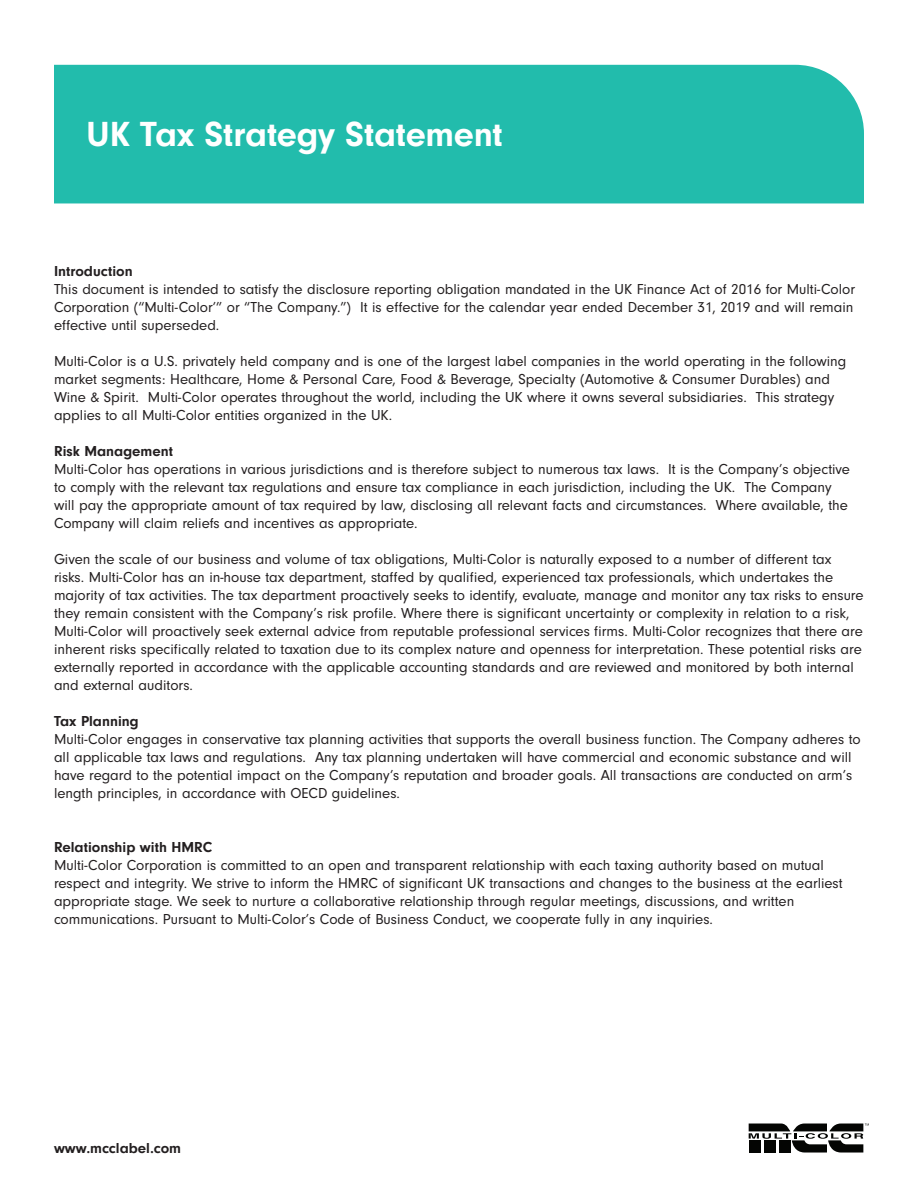
<style>
.page{position:relative;width:918px;height:1188px;background:#fff}
.page>*{position:absolute;margin:0;border:0;box-sizing:border-box;transform-origin:0 0}
.Main_title{font:700 36.15px "Neuzeit Gro";letter-spacing:-.005em;color:#fff}
.text{font:15px/18px "Neuzeit Gro";color:#231f20}
.text-2{font:700 15px "Neuzeit Gro";color:#231f20}
</style>
<div class="page">
<svg style="left:749px;top:1123px;width:119px;height:30px"></svg>
<div style="left:54px;top:65px;width:810px;height:138px;background:#22bcac"></div>
<p class="Main_title" style="left:86px;top:114px;width:418px">UK Tax Strategy Statement</p>
<p class="text-2" style="left:54px;top:263px;width:80px">Introduction</p>
<p class="text" style="left:54px;top:280px;width:803px;text-align:justify">This document is intended to satisfy the disclosure reporting obligation mandated in the UK Finance Act of 2016 for Multi-Color Corporation (“Multi-Color’” or “The Company.”) It is effective for the calendar year ended December 31, 2019 and will remain effective until superseded.</p>
<p class="text" style="left:54px;top:352px;width:794px">Multi-Color is a U.S. privately held company and is one of the largest label companies in the world operating in the following market segments: Healthcare, Home &amp; Personal Care, Food &amp; Beverage, Specialty (Automotive &amp; Consumer Durables) and Wine &amp; Spirit. Multi-Color operates throughout the world, including the UK where it owns several subsidiaries. This strategy applies to all Multi-Color entities organized in the UK.</p>
<p class="text-2" style="left:54px;top:443px;width:121px">Risk Management</p>
<p class="text" style="left:54px;top:460px;width:798px">Multi-Color has operations in various jurisdictions and is therefore subject to numerous tax laws. It is the Company’s objective to comply with the relevant tax regulations and ensure tax compliance in each jurisdiction, including the UK. The Company will pay the appropriate amount of tax required by law, disclosing all relevant facts and circumstances. Where available, the Company will claim reliefs and incentives as appropriate.</p>
<p class="text" style="left:54px;top:550px;width:811px">Given the scale of our business and volume of tax obligations, Multi-Color is naturally exposed to a number of different tax risks. Multi-Color has an in-house tax department, staffed by qualified, experienced tax professionals, which undertakes the majority of tax activities. The tax department proactively seeks to identify, evaluate, manage and monitor any tax risks to ensure they remain consistent with the Company’s risk profile. Where there is significant uncertainty or complexity in relation to a risk, Multi-Color will proactively seek external advice from reputable professional services firms. Multi-Color recognizes that there are inherent risks specifically related to taxation due to its complex nature and openness for interpretation. These potential risks are externally reported in accordance with the applicable accounting standards and are reviewed and monitored by both internal and external auditors.</p>
<p class="text-2" style="left:54px;top:713px;width:86px">Tax Planning</p>
<p class="text" style="left:54px;top:730px;width:808px">Multi-Color engages in conservative tax planning activities that supports the overall business function. The Company adheres to all applicable tax laws and regulations. Any tax planning undertaken will have commercial and economic substance and will have regard to the potential impact on the Company’s reputation and broader goals. All transactions are conducted on arm’s length principles, in accordance with OECD guidelines.</p>
<p class="text-2" style="left:54px;top:839px;width:160px">Relationship with HMRC</p>
<p class="text" style="left:54px;top:856px;width:790px">Multi-Color Corporation is committed to an open and transparent relationship with each taxing authority based on mutual respect and integrity. We strive to inform the HMRC of significant UK transactions and changes to the business at the earliest appropriate stage. We seek to nurture a collaborative relationship through regular meetings, discussions, and written communications. Pursuant to Multi-Color’s Code of Business Conduct, we cooperate fully in any inquiries.</p>
<p class="text-2" style="left:54px;top:1140px;width:129px">www.mcclabel.com</p>
</div>
